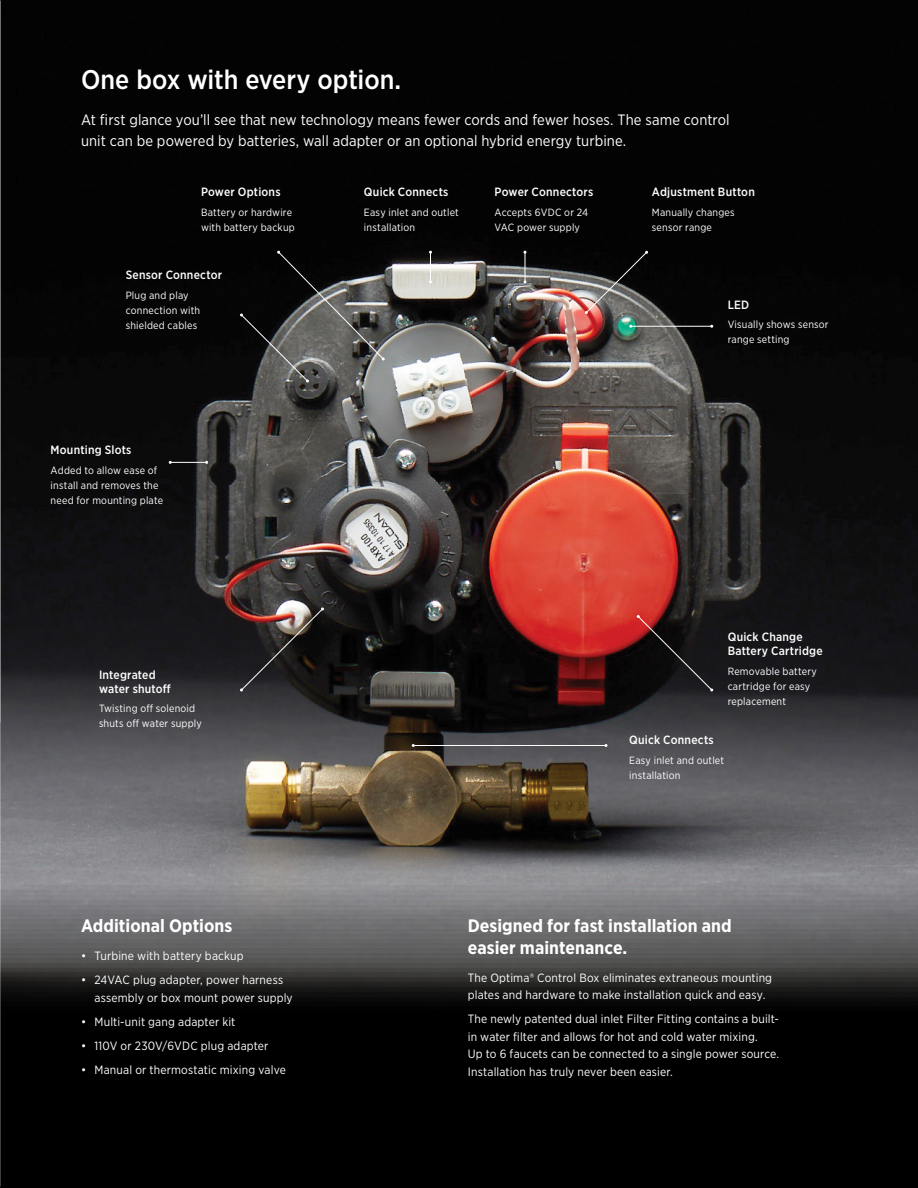
<style>
.page{position:relative;width:918px;height:1188px;background:#000}
.page>*{position:absolute;margin:0;border:0;box-sizing:border-box;transform-origin:0 0}
.t1{font:500 27px "Gotham Narrow";letter-spacing:-.005em;color:#fff}
.t2{font:700 18px/21.6px "Gotham Narrow";letter-spacing:.005em;color:#fff}
.base{font:15px/21px "Gotham Narrow";letter-spacing:.005em;color:#fff}
.base-small{font:12px/17.4px "Gotham Narrow";letter-spacing:.015em;color:#fff}
.t3{font:500 12px/14.4px "Gotham Narrow";letter-spacing:.02em;color:#fff}
.base-smaller{font:10.5px/15px "Gotham Narrow";letter-spacing:.02em;color:#fff}
</style>
<div class="page">
<img style="left:0;top:244px;width:918px;height:815px">
<hr style="left:430px;top:252px;width:1px;height:30px;background:#fff">
<hr style="left:525px;top:252px;width:1px;height:30px;background:#fff">
<hr style="left:413px;top:745px;width:193px;height:1px;background:#fff">
<svg style="left:240px;top:251px;width:145px;height:131px"></svg>
<svg style="left:637px;top:615px;width:76px;height:77px"></svg>
<img style="left:240px;top:608px;width:84px;height:84px">
<img style="left:0;top:0;width:1px;height:722px">
<hr style="left:170px;top:462px;width:37px;height:1px;background:#fff">
<svg style="left:585px;top:251px;width:63px;height:63px"></svg>
<hr style="left:631px;top:326px;width:81px;height:1px;background:#fff">
<p class="t1" style="left:81px;top:63px;width:322px">One box with every option.</p>
<p class="base" style="left:81px;top:109px;width:650px">At first glance you’ll see that new technology means fewer cords and fewer hoses. The same control unit can be powered by batteries, wall adapter or an optional hybrid energy turbine.</p>
<p class="t3" style="left:201px;top:184px;width:81px">Power Options</p>
<p class="base-smaller" style="left:201px;top:204px;width:95px">Battery or hardwire with battery backup</p>
<p class="t3" style="left:126px;top:267px;width:98px">Sensor Connector</p>
<p class="base-smaller" style="left:126px;top:287px;width:76px">Plug and play connection with shielded cables</p>
<p class="t3" style="left:51px;top:443px;width:82px">Mounting Slots</p>
<p class="base-smaller" style="left:51px;top:462px;width:114px">Added to allow ease of install and removes the need for mounting plate</p>
<p class="t3" style="left:99px;top:667px;width:73px">Integrated water shutoff</p>
<p class="base-smaller" style="left:99px;top:701px;width:104px">Twisting off solenoid shuts off water supply</p>
<p class="t2" style="left:81px;top:915px;width:153px">Additional Options</p>
<p class="base-small" style="left:81px;top:947px;width:164px">• Turbine with battery backup</p>
<p class="base-small" style="left:94px;top:971px;width:200px;text-indent:-14px">• 24VAC plug adapter, power harness assembly or box mount power supply</p>
<p class="base-small" style="left:81px;top:1013px;width:156px">• Multi-unit gang adapter kit</p>
<p class="base-small" style="left:81px;top:1037px;width:189px">• 110V or 230V/6VDC plug adapter</p>
<p class="base-small" style="left:81px;top:1061px;width:206px">• Manual or thermostatic mixing valve</p>
<p class="t3" style="left:364px;top:184px;width:86px">Quick Connects</p>
<p class="base-smaller" style="left:364px;top:204px;width:96px">Easy inlet and outlet installation</p>
<p class="t3" style="left:495px;top:184px;width:100px">Power Connectors</p>
<p class="base-smaller" style="left:495px;top:204px;width:95px">Accepts 6VDC or 24<br>VAC power supply</p>
<p class="t3" style="left:652px;top:184px;width:104px">Adjustment Button</p>
<p class="base-smaller" style="left:652px;top:204px;width:84px">Manually changes sensor range</p>
<p class="t3" style="left:728px;top:297px;width:23px">LED</p>
<p class="base-smaller" style="left:728px;top:317px;width:102px">Visually shows sensor range setting</p>
<p class="t3" style="left:728px;top:629px;width:97px">Quick Change<br>Battery Cartridge</p>
<p class="base-smaller" style="left:728px;top:663px;width:91px">Removable battery cartridge for easy replacement</p>
<p class="t3" style="left:629px;top:732px;width:86px">Quick Connects</p>
<p class="base-smaller" style="left:629px;top:752px;width:96px">Easy inlet and outlet installation</p>
<p class="t2" style="left:468px;top:915px;width:265px">Designed for fast installation and easier maintenance.</p>
<p class="base-small" style="left:468px;top:969px;width:306px">The Optima® Control Box eliminates extraneous mounting plates and hardware to make installation quick and easy.</p>
<p class="base-small" style="left:468px;top:1010px;width:313px">The newly patented dual inlet Filter Fitting contains a built&shy;in water filter and allows for hot and cold water mixing.<br>Up to 6 faucets can be connected to a single power source.<br>Installation has truly never been easier.</p>
</div>
